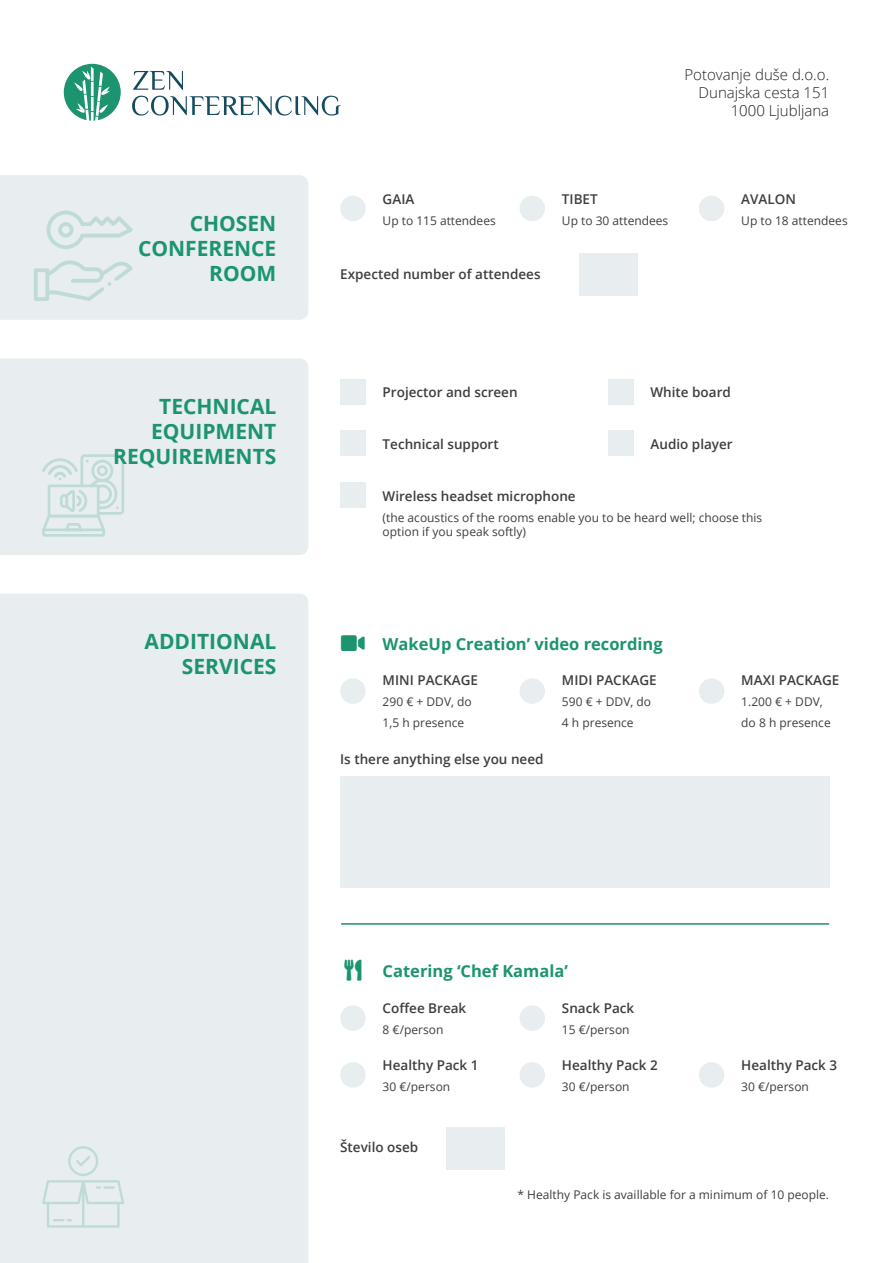
<style>
.page{position:relative;width:893px;height:1263px;background:#fff}
.page>*{position:absolute;margin:0;border:0;box-sizing:border-box;transform-origin:0 0}
.t1{font:700 21px/25.2px "Open Sans";color:#1b946f;text-align:right}
.t2{font:700 16.5px "Open Sans";color:#1b946f}
.t3{font:300 15px/18px "Open Sans";color:#231f20;text-align:right}
.t4{font:600 13.5px "Open Sans";color:#3e3e3f}
.t5{font:12px/21px "Open Sans";color:#3e3e3f}
</style>
<div class="page">
<svg style="left:64px;top:64px;width:57px;height:57px"></svg>
<svg style="left:132px;top:96px;width:209px;height:20px"></svg>
<svg style="left:133px;top:71px;width:50px;height:19px"></svg>
<div style="left:0;top:594px;width:308px;height:669px;background:#e8edef"></div>
<div style="left:0;top:358px;width:308px;height:197px;background:#e8edef"></div>
<div style="left:340px;top:196px;width:26px;height:25px;background:#e8edef;border-radius:50%"></div>
<div style="left:340px;top:678px;width:26px;height:26px;background:#e8edef;border-radius:50%"></div>
<div style="left:340px;top:1005px;width:26px;height:26px;background:#e8edef;border-radius:50%"></div>
<div style="left:340px;top:1062px;width:26px;height:26px;background:#e8edef;border-radius:50%"></div>
<div style="left:340px;top:379px;width:26px;height:25px;background:#e8edef"></div>
<div style="left:340px;top:431px;width:26px;height:25px;background:#e8edef"></div>
<div style="left:519px;top:196px;width:26px;height:25px;background:#e8edef;border-radius:50%"></div>
<div style="left:519px;top:678px;width:26px;height:26px;background:#e8edef;border-radius:50%"></div>
<div style="left:519px;top:1005px;width:26px;height:26px;background:#e8edef;border-radius:50%"></div>
<div style="left:519px;top:1062px;width:26px;height:26px;background:#e8edef;border-radius:50%"></div>
<div style="left:699px;top:196px;width:25px;height:25px;background:#e8edef;border-radius:50%"></div>
<div style="left:699px;top:678px;width:25px;height:26px;background:#e8edef;border-radius:50%"></div>
<div style="left:699px;top:1062px;width:25px;height:26px;background:#e8edef;border-radius:50%"></div>
<div style="left:579px;top:253px;width:58px;height:43px;background:#e8edef"></div>
<div style="left:0;top:175px;width:308px;height:145px;background:#e8edef"></div>
<svg style="left:42px;top:454px;width:82px;height:83px;background:#d9e6e6"></svg>
<div style="left:340px;top:482px;width:26px;height:26px;background:#e8edef"></div>
<div style="left:608px;top:431px;width:26px;height:25px;background:#e8edef"></div>
<div style="left:608px;top:379px;width:26px;height:25px;background:#e8edef"></div>
<svg style="left:42px;top:1146px;width:82px;height:82px;background:#e0e9ea"></svg>
<div style="left:340px;top:776px;width:489px;height:112px;background:#e8edef"></div>
<hr style="left:341px;top:923px;width:488px;height:2px;background:#1b946f">
<div style="left:446px;top:1127px;width:59px;height:43px;background:#e8edef"></div>
<h1 class="t1" style="left:138px;top:210px;width:140px">CHOSEN<br>CONFERENCE<br>ROOM</h1>
<h1 class="t1" style="left:113px;top:393px;width:165px">TECHNICAL<br>EQUIPMENT<br>REQUIREMENTS</h1>
<p class="t3" style="left:684px;top:65px;width:146px">Potovanje duše d.o.o.<br>Dunajska cesta 151<br>1000 Ljubljana</p>
<p class="t4" style="left:383px;top:190px;width:33px">GAIA</p>
<p class="t5" style="left:383px;top:210px;width:115px">Up to 115 attendees</p>
<p class="t4" style="left:340px;top:264px;width:202px">Expected number of attendees</p>
<p class="t4" style="left:562px;top:190px;width:37px">TIBET</p>
<p class="t5" style="left:562px;top:210px;width:108px">Up to 30 attendees</p>
<p class="t4" style="left:741px;top:190px;width:56px">AVALON</p>
<p class="t5" style="left:741px;top:210px;width:108px">Up to 18 attendees</p>
<p class="t4" style="left:383px;top:383px;width:136px">Projector and screen</p>
<p class="t4" style="left:383px;top:434px;width:118px">Technical support</p>
<p class="t4" style="left:383px;top:487px;width:195px">Wireless headset microphone</p>
<p class="t5" style="left:383px;top:511px;width:381px;line-height:13.5px">(the acoustics of the rooms enable you to be heard well; choose this option if you speak softly)</p>
<p class="t4" style="left:650px;top:383px;width:82px">White board</p>
<p class="t4" style="left:650px;top:434px;width:84px">Audio player</p>
<h1 class="t1" style="left:145px;top:628px;width:133px">ADDITIONAL<br>SERVICES</h1>
<h2 class="t2" style="left:383px;top:632px;width:282px">WakeUp Creation’ video recording</h2>
<p class="t4" style="left:383px;top:670px;width:97px">MINI PACKAGE</p>
<p class="t5" style="left:383px;top:690px;width:91px">290 € + DDV, do<br>1,5 h presence</p>
<p class="t4" style="left:562px;top:670px;width:96px">MIDI PACKAGE</p>
<p class="t5" style="left:562px;top:690px;width:91px">590 € + DDV, do<br>4 h presence</p>
<p class="t4" style="left:340px;top:749px;width:205px">Is there anything else you need</p>
<h2 class="t2" style="left:383px;top:959px;width:187px">Catering ‘Chef Kamala’</h2>
<p class="t4" style="left:383px;top:999px;width:85px">Coffee Break</p>
<p class="t5" style="left:383px;top:1019px;width:62px">8 €/person</p>
<p class="t4" style="left:383px;top:1055px;width:97px">Healthy Pack 1</p>
<p class="t5" style="left:383px;top:1075px;width:69px">30 €/person</p>
<p class="t4" style="left:340px;top:1138px;width:80px">Število oseb</p>
<p class="t4" style="left:562px;top:999px;width:74px">Snack Pack</p>
<p class="t5" style="left:562px;top:1019px;width:69px">15 €/person</p>
<p class="t4" style="left:562px;top:1055px;width:97px">Healthy Pack 2</p>
<p class="t5" style="left:562px;top:1075px;width:69px">30 €/person</p>
<p class="t4" style="left:741px;top:670px;width:100px">MAXI PACKAGE</p>
<p class="t5" style="left:741px;top:690px;width:91px">1.200 € + DDV, do 8 h presence</p>
<p class="t4" style="left:741px;top:1055px;width:97px">Healthy Pack 3</p>
<p class="t5" style="left:741px;top:1075px;width:69px">30 €/person</p>
<p class="t5" style="left:518px;top:1184px;width:313px">* Healthy Pack is availlable for a minimum of 10 people.</p>
</div>
